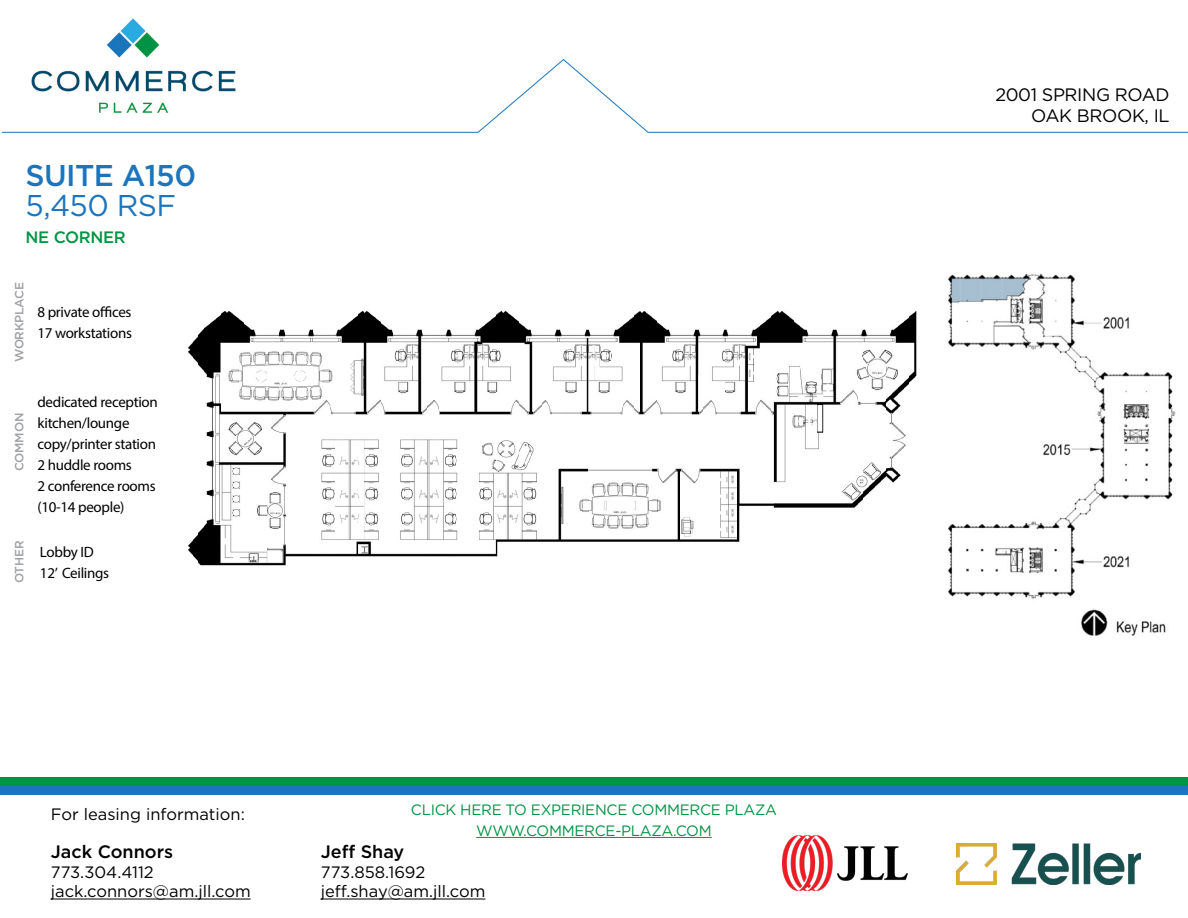
<style>
.page{position:relative;width:1188px;height:918px;background:#fff}
.page>*{position:absolute;margin:0;border:0;box-sizing:border-box;transform-origin:0 0}
.t1{font:500 30px "Gotham";letter-spacing:-.02em;color:#1c75bc}
.t2{font:30px "Gotham";letter-spacing:-.02em;color:#1c75bc}
.t3{font:18px/21px "Gotham";letter-spacing:-.02em;color:#000;text-align:right}
.t4{font:500 18px "Gotham";color:#000}
.t5{font:16.5px "Gotham";color:#000}
.t6{font:500 16.5px "Gotham";letter-spacing:-.02em;color:#009444}
.t7{font:15px/21px "Myriad Pro";letter-spacing:-.02em;color:#000}
.t8{font:15px/21px "Gotham";letter-spacing:-.02em;color:#009444;text-align:center}
.t9{font:500 12px "Gotham";letter-spacing:-.02em;color:#9fa1a4}
</style>
<div class="page">
<svg style="left:1px;top:59px;width:1187px;height:74px"></svg>
<div style="left:0;top:777px;width:1188px;height:17px;background:#1c75bc"></div>
<div style="left:0;top:777px;width:1188px;height:9px;background:#009444"></div>
<hr style="left:476px;top:837px;width:236px;height:1px;background:#009444">
<hr style="left:51px;top:899px;width:200px;height:1px;background:#000">
<hr style="left:321px;top:899px;width:164px;height:1px;background:#000">
<div style="left:13px;top:12px;width:246px;height:110px;background:#fff"></div>
<img style="left:31px;top:18px;width:205px;height:95px">
<img style="left:782px;top:835px;width:125px;height:56px">
<img style="left:956px;top:844px;width:185px;height:41px">
<img style="left:188px;top:311px;width:729px;height:255px">
<img style="left:947px;top:273px;width:229px;height:363px">
<h1 class="t1" style="left:26px;top:156px;width:172px">SUITE A150</h1>
<h1 class="t2" style="left:26px;top:186px;width:152px">5,450 RSF</h1>
<p class="t6" style="left:26px;top:226px;width:102px">NE CORNER</p>
<p class="t9" style="left:12px;top:362px;width:81px;rotate:-90deg">WORKPLACE</p>
<p class="t9" style="left:12px;top:471px;width:60px;rotate:-90deg">COMMON</p>
<p class="t9" style="left:12px;top:583px;width:44px;rotate:-90deg">OTHER</p>
<p class="t7" style="left:37px;top:301px;width:96px">8 private offices<br>17 workstations</p>
<p class="t7" style="left:37px;top:391px;width:122px">dedicated reception kitchen/lounge copy/printer station<br>2 huddle rooms<br>2 conference rooms (10-14 people)</p>
<p class="t7" style="left:40px;top:541px;width:71px">Lobby ID<br>12’ Ceilings</p>
<p class="t8" style="left:411px;top:799px;width:368px">CLICK HERE TO EXPERIENCE COMMERCE PLAZA<br>WWW.COMMERCE-PLAZA.COM</p>
<p class="t5" style="left:51px;top:803px;width:196px">For leasing information:</p>
<p class="t4" style="left:51px;top:840px;width:124px">Jack Connors</p>
<p class="t4" style="left:321px;top:840px;width:85px">Jeff Shay</p>
<p class="t5" style="left:51px;top:861px;width:104px">773.304.4112</p>
<p class="t5" style="left:321px;top:861px;width:106px">773.858.1692</p>
<p class="t5" style="left:51px;top:881px;width:201px">jack.connors@am.jll.com</p>
<p class="t5" style="left:321px;top:881px;width:166px">jeff.shay@am.jll.com</p>
<p class="t3" style="left:995px;top:84px;width:176px">2001 SPRING ROAD<br>OAK BROOK, IL</p>
</div>
